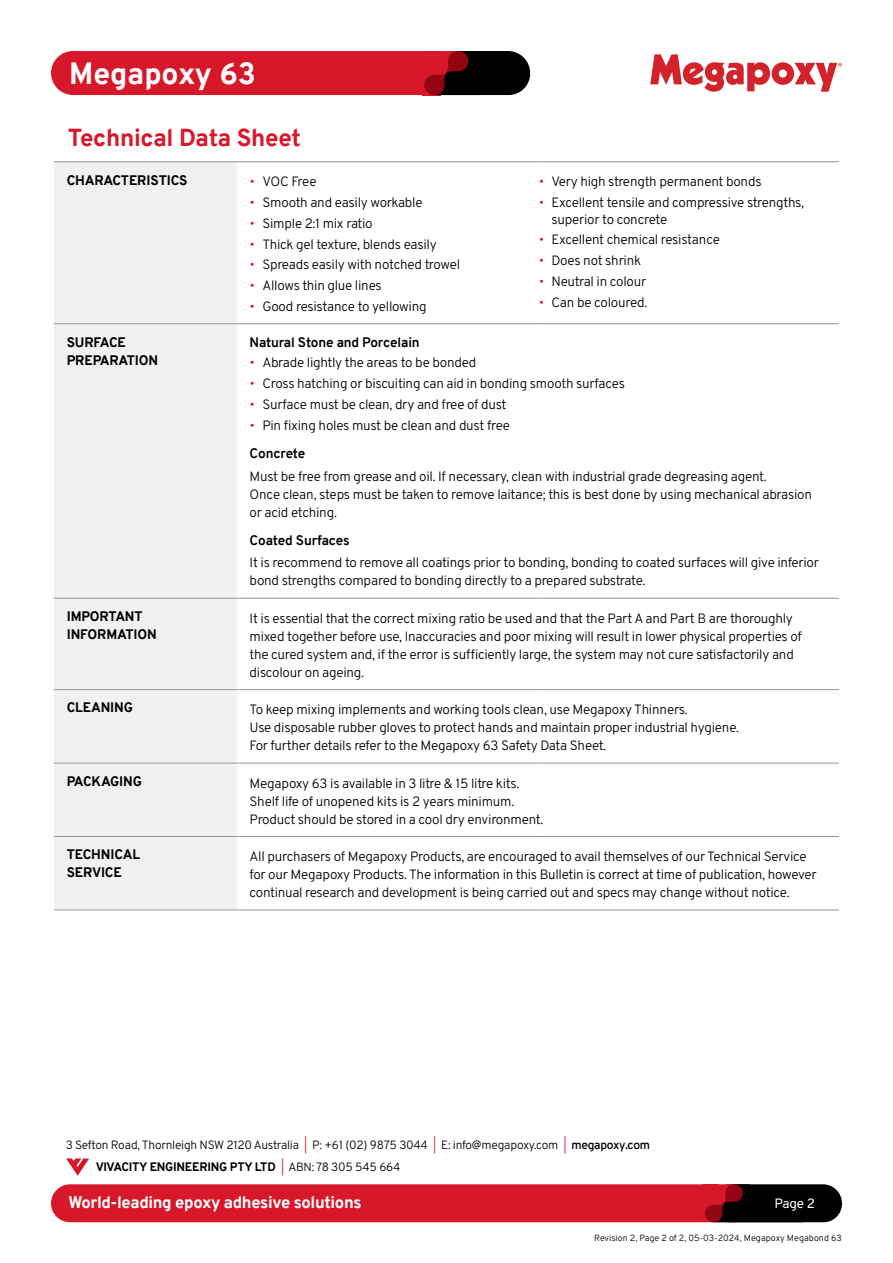
<style>
.page{position:relative;width:893px;height:1263px;background:#fff}
.page>*{position:absolute;margin:0;border:0;box-sizing:border-box;transform-origin:0 0}
.t1{font:800 30px "Overpass";color:#fff}
.t2{font:800 24px "Overpass";letter-spacing:-.01em;color:#d7182a}
.t3{font:800 16.5px "Overpass";letter-spacing:-.02em;color:#fff}
.t4{font:13.5px/18px "Overpass";letter-spacing:-.02em;color:#000}
.t5{font:800 13.5px/18px "Overpass";letter-spacing:-.01em;color:#000}
.t6{font:700 13.5px "Overpass";letter-spacing:-.01em;color:#000}
.t7{font:13.5px "Overpass";color:#fff}
.t8{font:12px/21.6px "Overpass";letter-spacing:-.02em;color:#000}
.t9{font:9px "Overpass";color:#000}
.s1{color:#d7182a}
.s2{font-weight:700}
.s3{font-weight:600}
.s4{font-weight:800}
</style>
<div class="page">
<div style="left:710px;top:1184px;width:132px;height:38px;background:#000;border-radius:19px"></div>
<div style="left:51px;top:1184px;width:703px;height:38px;background:#d7182a;border-radius:19px"></div>
<svg style="left:705px;top:1184px;width:98px;height:38px"></svg>
<svg style="left:66px;top:1158px;width:23px;height:18px"></svg>
<svg style="left:650px;top:54px;width:192px;height:38px"></svg>
<div style="left:54px;top:163px;width:183px;height:747px;background:#f1f1f2"></div>
<hr style="left:54px;top:162px;width:183px;height:1px;background:#939598">
<hr style="left:237px;top:162px;width:302px;height:1px;background:#939598">
<hr style="left:539px;top:162px;width:300px;height:1px;background:#939598">
<hr style="left:54px;top:323px;width:183px;height:1px;background:#939598">
<hr style="left:237px;top:323px;width:302px;height:1px;background:#939598">
<hr style="left:539px;top:323px;width:300px;height:1px;background:#939598">
<hr style="left:54px;top:598px;width:183px;height:1px;background:#939598">
<hr style="left:237px;top:598px;width:302px;height:1px;background:#939598">
<hr style="left:539px;top:598px;width:300px;height:1px;background:#939598">
<hr style="left:54px;top:689px;width:183px;height:1px;background:#939598">
<hr style="left:237px;top:689px;width:302px;height:1px;background:#939598">
<hr style="left:539px;top:689px;width:300px;height:1px;background:#939598">
<hr style="left:54px;top:763px;width:183px;height:1px;background:#939598">
<hr style="left:237px;top:763px;width:302px;height:1px;background:#939598">
<hr style="left:539px;top:763px;width:300px;height:1px;background:#939598">
<hr style="left:54px;top:836px;width:183px;height:1px;background:#939598">
<hr style="left:237px;top:836px;width:302px;height:1px;background:#939598">
<hr style="left:539px;top:836px;width:300px;height:1px;background:#939598">
<hr style="left:54px;top:910px;width:183px;height:1px;background:#939598">
<hr style="left:237px;top:910px;width:302px;height:1px;background:#939598">
<hr style="left:539px;top:910px;width:300px;height:1px;background:#939598">
<div style="left:430px;top:51px;width:100px;height:44px;background:#000;border-radius:22px"></div>
<div style="left:51px;top:51px;width:430px;height:44px;background:#d7182a;border-radius:22px"></div>
<svg style="left:424px;top:51px;width:57px;height:44px"></svg>
<h1 class="t1" style="left:69px;top:52px;width:188px">Megapoxy 63</h1>
<h2 class="t2" style="left:68px;top:120px;width:235px">Technical Data Sheet</h2>
<p class="t5" style="left:67px;top:171px;width:122px">CHARACTERISTICS</p>
<p class="t4" style="left:250px;top:172px;width:68px"><span class="s1">•</span> VOC Free</p>
<p class="t4" style="left:250px;top:193px;width:174px"><span class="s1">•</span> Smooth and easily workable</p>
<p class="t4" style="left:250px;top:214px;width:125px"><span class="s1">•</span> Simple 2:1 mix ratio</p>
<p class="t4" style="left:250px;top:234px;width:189px"><span class="s1">•</span> Thick gel texture, blends easily</p>
<p class="t4" style="left:250px;top:255px;width:212px"><span class="s1">•</span> Spreads easily with notched trowel</p>
<p class="t4" style="left:250px;top:276px;width:134px"><span class="s1">•</span> Allows thin glue lines</p>
<p class="t4" style="left:250px;top:297px;width:179px"><span class="s1">•</span> Good resistance to yellowing</p>
<p class="t4" style="left:539px;top:172px;width:224px"><span class="s1">•</span> Very high strength permanent bonds</p>
<p class="t4" style="left:551px;top:194px;width:254px;line-height:16.5px;text-indent:-13px"><span class="s1">•</span> Excellent tensile and compressive strengths, superior to concrete</p>
<p class="t4" style="left:539px;top:230px;width:183px"><span class="s1">•</span> Excellent chemical resistance</p>
<p class="t4" style="left:539px;top:251px;width:104px"><span class="s1">•</span> Does not shrink</p>
<p class="t4" style="left:539px;top:272px;width:109px"><span class="s1">•</span> Neutral in colour</p>
<p class="t4" style="left:539px;top:292px;width:110px"><span class="s1">•</span> Can be coloured.</p>
<p class="t5" style="left:67px;top:333px;width:93px">SURFACE<br>PREPARATION</p>
<p class="t6" style="left:250px;top:332px;width:172px">Natural Stone and Porcelain</p>
<p class="t4" style="left:250px;top:353px;width:228px"><span class="s1">•</span> Abrade lightly the areas to be bonded</p>
<p class="t4" style="left:250px;top:374px;width:377px"><span class="s1">•</span> Cross hatching or biscuiting can aid in bonding smooth surfaces</p>
<p class="t4" style="left:250px;top:395px;width:258px"><span class="s1">•</span> Surface must be clean, dry and free of dust</p>
<p class="t4" style="left:250px;top:410px;width:262px;line-height:28.7px"><span class="s1">•</span> Pin fixing holes must be clean and dust free<br><span class="s2">Concrete</span></p>
<p class="t4" style="left:250px;top:466px;width:564px">Must be free from grease and oil. If necessary, clean with industrial grade degreasing agent.<br>Once clean, steps must be taken to remove laitance; this is best done by using mechanical abrasion or acid etching.</p>
<p class="t6" style="left:250px;top:531px;width:102px">Coated Surfaces</p>
<p class="t4" style="left:250px;top:553px;width:571px">It is recommend to remove all coatings prior to bonding, bonding to coated surfaces will give inferior bond strengths compared to bonding directly to a prepared substrate.</p>
<p class="t5" style="left:67px;top:607px;width:92px">IMPORTANT<br>INFORMATION</p>
<p class="t4" style="left:250px;top:609px;width:554px">It is essential that the correct mixing ratio be used and that the Part A and Part B are thoroughly mixed together before use, Inaccuracies and poor mixing will result in lower physical properties of the cured system and, if the error is sufficiently large, the system may not cure satisfactorily and discolour on ageing.</p>
<p class="t5" style="left:67px;top:699px;width:68px">CLEANING</p>
<p class="t4" style="left:250px;top:700px;width:491px">To keep mixing implements and working tools clean, use Megapoxy Thinners.<br>Use disposable rubber gloves to protect hands and maintain proper industrial hygiene.<br>For further details refer to the Megapoxy 63 Safety Data Sheet.</p>
<p class="t5" style="left:67px;top:772px;width:77px">PACKAGING</p>
<p class="t4" style="left:250px;top:773px;width:295px">Megapoxy 63 is available in 3 litre &amp; 15 litre kits.<br>Shelf life of unopened kits is 2 years minimum.<br>Product should be stored in a cool dry environment.</p>
<p class="t5" style="left:67px;top:846px;width:75px">TECHNICAL<br>SERVICE</p>
<p class="t4" style="left:250px;top:847px;width:569px">All purchasers of Megapoxy Products, are encouraged to avail themselves of our Technical Service for our Megapoxy Products. The information in this Bulletin is correct at time of publication, however continual research and development is being carried out and specs may change without notice.</p>
<p class="t8" style="left:96px;top:1134px;width:556px;text-indent:-30px">3 Sefton Road, Thornleigh NSW 2120 Australia <span class="s1">|</span> P: +61 (02) 9875 3044 <span class="s1">|</span> E: info@megapoxy.com <span class="s1">|</span> <span class="s3">megapoxy.com<br></span><span class="s4">VIVACITY ENGINEERING PTY LTD</span> <span class="s1">|</span> ABN: 78 305 545 664</p>
<p class="t3" style="left:68px;top:1191px;width:295px">World-leading epoxy adhesive solutions</p>
<p class="t7" style="left:775px;top:1192px;width:42px">Page 2</p>
<p class="t9" style="left:594px;top:1231px;width:249px">Revision 2, Page 2 of 2, 05-03-2024, Megapoxy Megabond 63</p>
</div>
